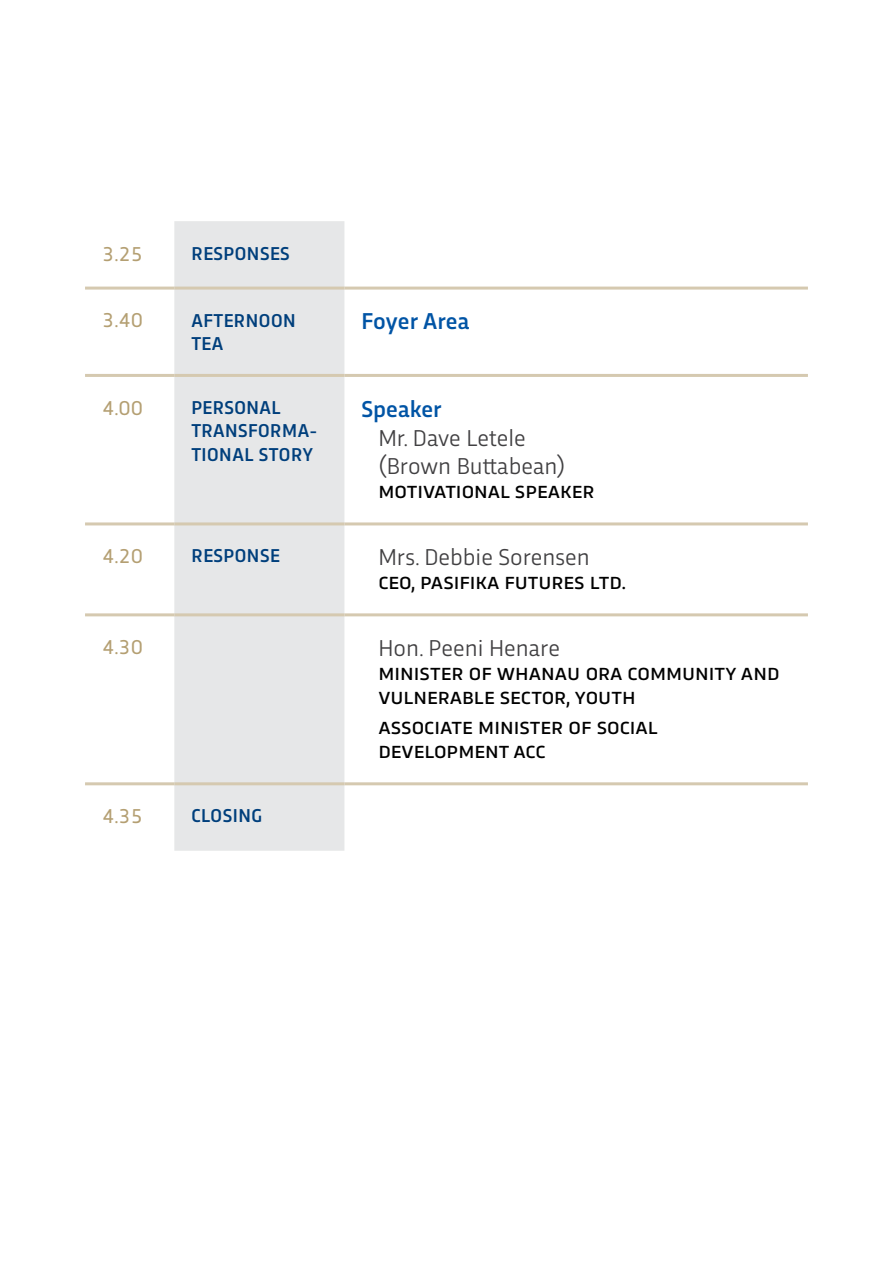
<style>
.page{position:relative;width:893px;height:1276px;background:#fff}
.page>*{position:absolute;margin:0;border:0;box-sizing:border-box;transform-origin:0 0}
.t1{font:24px/24px "Trasandina";color:#000}
.t2{font:24px/28.8px "Trasandina";color:#414042}
.t3{font:500 24px "Trasandina";color:#0054a5}
.t4{font:21px "Trasandina";color:#b49f72}
.t5{font:500 19.5px/23.4px "Trasandina";letter-spacing:.025em;color:#003f7c}
</style>
<div class="page">
<div style="left:174px;top:221px;width:170px;height:629px;background:#e6e7e8"></div>
<hr style="left:85px;top:286px;width:89px;height:3px;background:#d5c9b0">
<hr style="left:174px;top:286px;width:170px;height:3px;background:#d5c9b0">
<hr style="left:344px;top:286px;width:464px;height:3px;background:#d5c9b0">
<hr style="left:85px;top:374px;width:89px;height:3px;background:#d5c9b0">
<hr style="left:174px;top:374px;width:170px;height:3px;background:#d5c9b0">
<hr style="left:344px;top:374px;width:464px;height:3px;background:#d5c9b0">
<hr style="left:85px;top:522px;width:89px;height:3px;background:#d5c9b0">
<hr style="left:174px;top:522px;width:170px;height:3px;background:#d5c9b0">
<hr style="left:344px;top:522px;width:464px;height:3px;background:#d5c9b0">
<hr style="left:85px;top:613px;width:89px;height:3px;background:#d5c9b0">
<hr style="left:174px;top:613px;width:170px;height:3px;background:#d5c9b0">
<hr style="left:344px;top:613px;width:464px;height:3px;background:#d5c9b0">
<hr style="left:85px;top:782px;width:89px;height:3px;background:#d5c9b0">
<hr style="left:174px;top:782px;width:170px;height:3px;background:#d5c9b0">
<hr style="left:344px;top:782px;width:464px;height:3px;background:#d5c9b0">
<p class="t4" style="left:102px;top:238px;width:43px">3.25</p>
<p class="t5" style="left:191px;top:240px;width:100px">RESPONSES</p>
<p class="t4" style="left:102px;top:305px;width:43px">3.40</p>
<p class="t5" style="left:191px;top:307px;width:106px">AFTERNOON<br>TEA</p>
<p class="t3" style="left:361px;top:303px;width:110px">Foyer Area</p>
<p class="t4" style="left:102px;top:392px;width:43px">4.00</p>
<p class="t5" style="left:191px;top:394px;width:127px">PERSONAL<br>TRANSFORMA-<br>TIONAL STORY</p>
<p class="t3" style="left:361px;top:391px;width:82px">Speaker</p>
<p class="t2" style="left:378px;top:421px;width:188px">Mr. Dave Letele (Brown Buttabean)</p>
<p class="t1" style="left:378px;top:476px;width:217px">motivational speaker</p>
<p class="t4" style="left:102px;top:540px;width:43px">4.20</p>
<p class="t5" style="left:191px;top:542px;width:90px">RESPONSE</p>
<p class="t2" style="left:378px;top:541px;width:213px">Mrs. Debbie Sorensen</p>
<p class="t1" style="left:378px;top:567px;width:249px">ceo, pasifika futures ltd.</p>
<p class="t4" style="left:102px;top:631px;width:43px">4.30</p>
<p class="t2" style="left:378px;top:632px;width:183px">Hon. Peeni Henare</p>
<p class="t1" style="left:378px;top:658px;width:403px">minister of whanau ora community and vulnerable sector, youth</p>
<p class="t1" style="left:378px;top:712px;width:281px">associate minister of social development acc</p>
<p class="t4" style="left:102px;top:800px;width:43px">4.35</p>
<p class="t5" style="left:191px;top:802px;width:72px">CLOSING</p>
</div>
